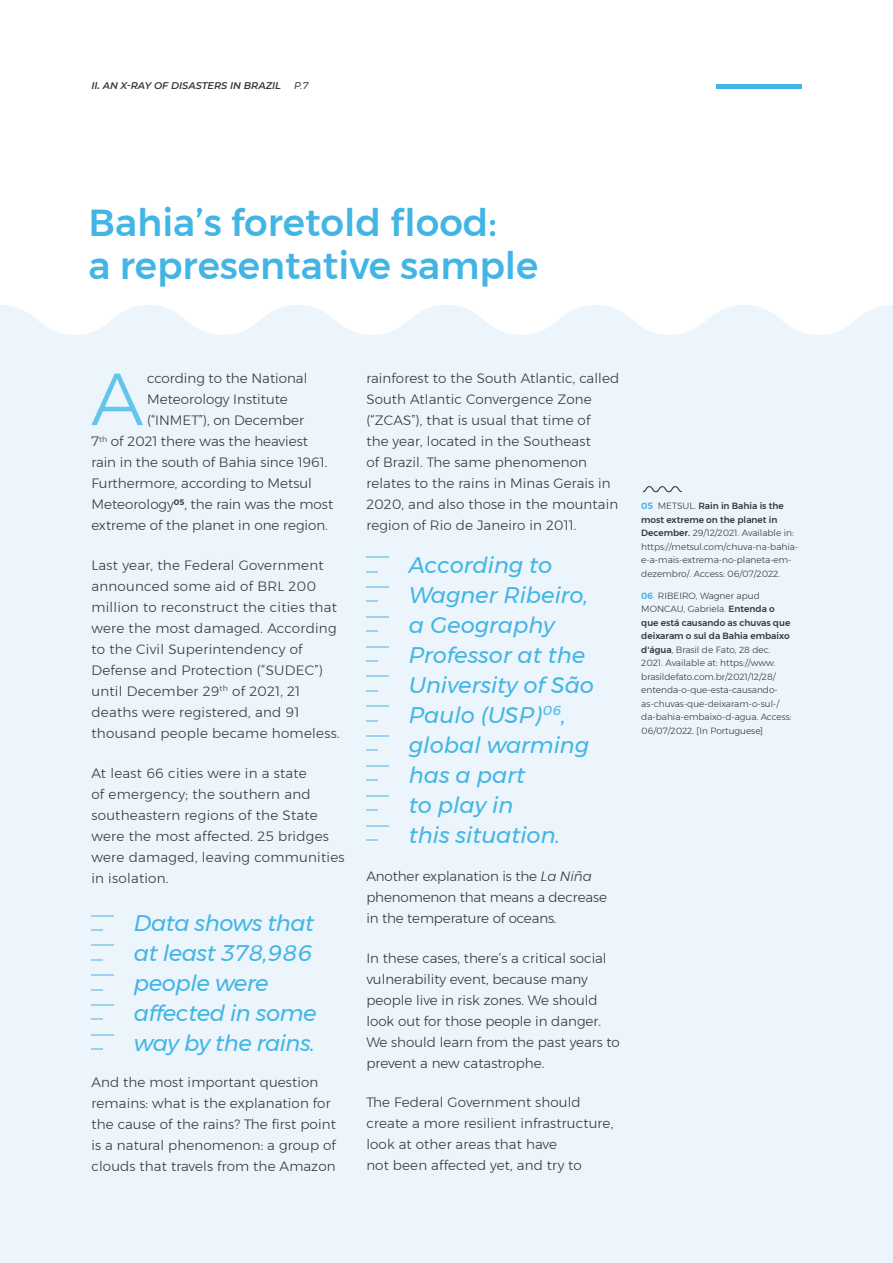
<style>
.page{position:relative;width:893px;height:1263px;background:#fff}
.page>*{position:absolute;margin:0;border:0;box-sizing:border-box;transform-origin:0 0}
.t1{font:300 73.65px "Montserrat";color:#64c5ec}
.t2{font:500 37.5px/43.2px "Montserrat";color:#43b5e5}
.t3{font:italic 22.5px/30px "Montserrat";color:#43b5e5}
.t4{font:italic 22.5px/30px "Montserrat";letter-spacing:-.02em;color:#43b5e5}
.t5{font:300 13.5px/21px "Montserrat";letter-spacing:.01em;color:#363839}
.t6{font:300 13.5px/21px "Montserrat";letter-spacing:-.01em;color:#363839}
.t7{font:italic 600 9.75px "Montserrat";color:#363839}
.t8{font:italic 9.75px "Montserrat";color:#363839}
.t9{font:300 9px/13.5px "Montserrat";color:#363839}
.s1{font-style:italic}
.s2{font-weight:600;color:#43b5e5}
.s3{font-weight:500}
</style>
<div class="page">
<div style="left:716px;top:84px;width:85px;height:5px;background:#43b5e5"></div>
<div style="left:0;top:305px;width:893px;height:958px;background:#ebf5fb"></div>
<svg style="left:91px;top:915px;width:23px;height:1px"></svg>
<svg style="left:91px;top:929px;width:12px;height:2px"></svg>
<svg style="left:91px;top:945px;width:23px;height:1px"></svg>
<svg style="left:91px;top:959px;width:12px;height:1px"></svg>
<hr style="left:91px;top:974px;width:23px;height:2px;background:#9ed1ef">
<svg style="left:91px;top:989px;width:12px;height:1px"></svg>
<hr style="left:91px;top:1004px;width:23px;height:2px;background:#9ed1ef">
<svg style="left:91px;top:1019px;width:12px;height:1px"></svg>
<svg style="left:91px;top:1034px;width:23px;height:1px"></svg>
<svg style="left:91px;top:1048px;width:11px;height:2px"></svg>
<hr style="left:366px;top:556px;width:23px;height:2px;background:#9ed1ef">
<svg style="left:366px;top:571px;width:12px;height:1px"></svg>
<hr style="left:366px;top:586px;width:23px;height:2px;background:#9ed1ef">
<svg style="left:366px;top:601px;width:12px;height:1px"></svg>
<hr style="left:366px;top:616px;width:23px;height:2px;background:#9ed1ef">
<svg style="left:366px;top:630px;width:12px;height:2px"></svg>
<svg style="left:366px;top:646px;width:23px;height:1px"></svg>
<svg style="left:366px;top:660px;width:12px;height:2px"></svg>
<svg style="left:366px;top:676px;width:23px;height:1px"></svg>
<svg style="left:366px;top:690px;width:11px;height:2px"></svg>
<hr style="left:366px;top:705px;width:23px;height:2px;background:#9ed1ef">
<hr style="left:366px;top:735px;width:23px;height:2px;background:#9ed1ef">
<hr style="left:366px;top:765px;width:23px;height:2px;background:#9ed1ef">
<svg style="left:366px;top:779px;width:11px;height:2px"></svg>
<svg style="left:366px;top:795px;width:23px;height:1px"></svg>
<svg style="left:366px;top:809px;width:11px;height:2px"></svg>
<svg style="left:366px;top:825px;width:23px;height:1px"></svg>
<svg style="left:366px;top:839px;width:11px;height:2px"></svg>
<svg style="left:643px;top:486px;width:39px;height:6px"></svg>
<p class="t7" style="left:91px;top:79px;width:191px">II. AN X-RAY OF DISASTERS IN BRAZIL</p>
<p class="t8" style="left:294px;top:78px;width:16px">P.7</p>
<h2 class="t2" style="left:88px;top:201px;width:451px">Bahia’s foretold flood:<br>a representative sample</h2>
<h1 class="t1" style="left:91px;top:344px;width:54px">A</h1>
<p class="t5" style="left:147px;top:367px;width:162px">ccording to the National</p>
<p class="t5" style="left:147px;top:389px;width:142px">Meteorology Institute</p>
<p class="t5" style="left:147px;top:410px;width:159px">(“INMET”), on December</p>
<p class="t5" style="left:91px;top:430px;width:218px">7<sup>th</sup> of 2021 there was the heaviest</p>
<p class="t5" style="left:91px;top:452px;width:237px">rain in the south of Bahia since 1961.</p>
<p class="t5" style="left:91px;top:473px;width:222px">Furthermore, according to Metsul</p>
<p class="t5" style="left:91px;top:493px;width:243px">Meteorology<sup>05</sup>, the rain was the most</p>
<p class="t5" style="left:91px;top:515px;width:238px">extreme of the planet in one region.</p>
<p class="t5" style="left:91px;top:554px;width:250px">Last year, the Federal Government announced some aid of BRL 200 million to reconstruct the cities that were the most damaged. According to the Civil Superintendency of<br>Defense and Protection (“SUDEC”) until December 29<sup>th</sup> of 2021, 21 deaths were registered, and 91 thousand people became homeless.</p>
<p class="t5" style="left:91px;top:762px;width:255px">At least 66 cities were in a state<br>of emergency; the southern and southeastern regions of the State were the most affected. 25 bridges were damaged, leaving communities in isolation.</p>
<h3 class="t4" style="left:134px;top:908px;width:184px">Data shows that at least 378,986 people were affected in some way by the rains.</h3>
<p class="t5" style="left:91px;top:1072px;width:246px">And the most important question remains: what is the explanation for the cause of the rains? The first point is a natural phenomenon: a group of clouds that travels from the Amazon</p>
<p class="t5" style="left:366px;top:368px;width:255px">rainforest to the South Atlantic, called South Atlantic Convergence Zone (“ZCAS”), that is usual that time of<br>the year, located in the Southeast<br>of Brazil. The same phenomenon relates to the rains in Minas Gerais in 2020, and also those in the mountain region of Rio de Janeiro in 2011.</p>
<h3 class="t3" style="left:409px;top:550px;width:187px">According to<br>Wagner Ribeiro, a Geography<br>Professor at the<br>University of São<br>Paulo (USP)<sup>06</sup>, global warming has a part<br>to play in<br>this situation.</h3>
<p class="t6" style="left:366px;top:865px;width:242px">Another explanation is the <span class="s1">La Niña </span>phenomenon that means a decrease in the temperature of oceans.</p>
<p class="t5" style="left:366px;top:947px;width:255px">In these cases, there’s a critical social vulnerability event, because many people live in risk zones. We should look out for those people in danger.<br>We should learn from the past years to prevent a new catastrophe.</p>
<p class="t5" style="left:366px;top:1092px;width:248px">The Federal Government should create a more resilient infrastructure, look at other areas that have<br>not been affected yet, and try to</p>
<p class="t9" style="left:641px;top:499px;width:158px"><span class="s2">05</span> METSUL. <span class="s3">Rain in Bahia is the most extreme on the planet in December.</span> 29/12/2021. Available in: https://metsul.com/chuva-na-bahia&shy;e-a-mais-extrema-no-planeta-em&shy;dezembro/. Access: 06/07/2022.</p>
<p class="t9" style="left:641px;top:588px;width:152px"><span class="s2">06</span> RIBEIRO, Wagner apud<br>MONCAU, Gabriela. <span class="s3">Entenda o que está causando as chuvas que deixaram o sul da Bahia embaixo d'água</span>, Brasil de Fato, 28 dec.<br>2021. Available at: https://www. brasildefato.com.br/2021/12/28/ entenda-o-que-esta-causando&shy;as-chuvas-que-deixaram-o-sul-/ da-bahia-embaixo-d-agua. Access:<br>06/07/2022. [In Portuguese]</p>
</div>
